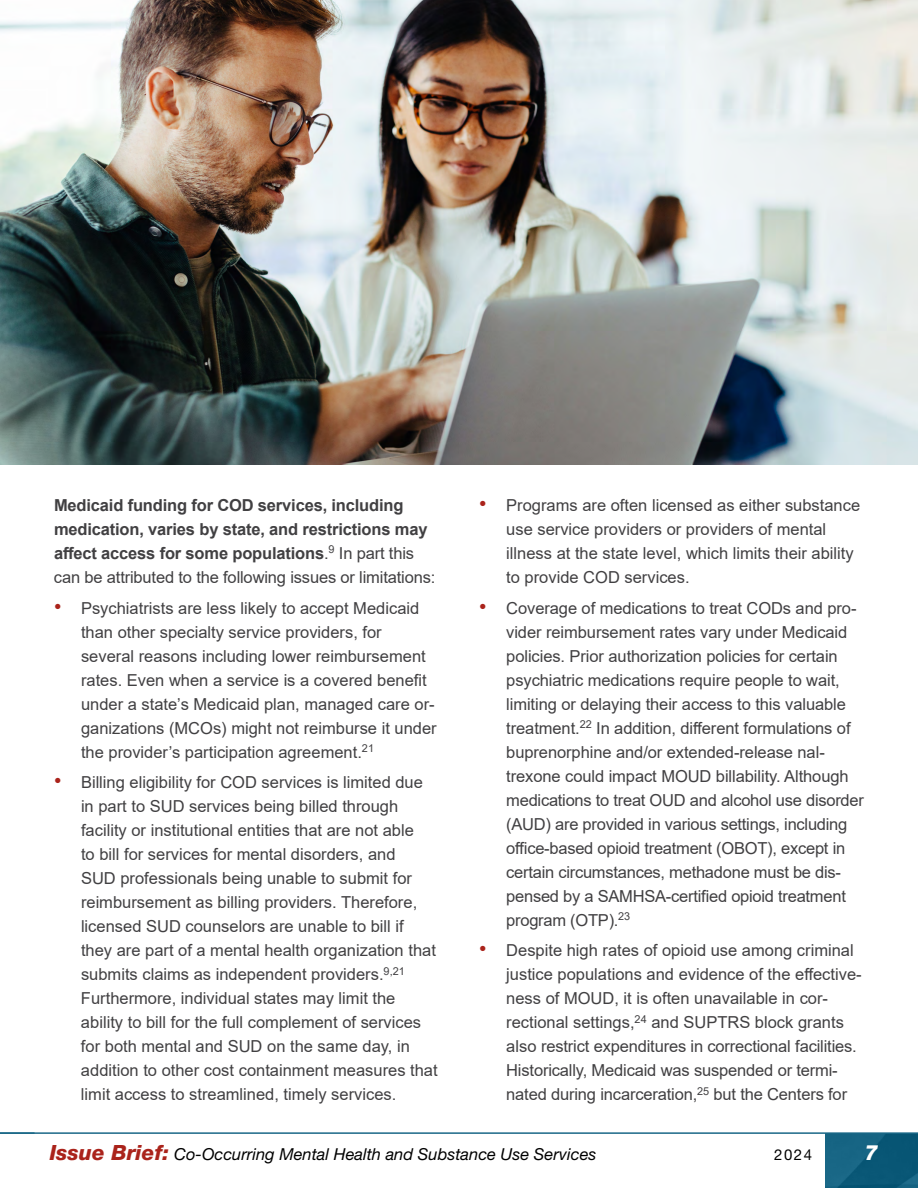
<style>
.page{position:relative;width:918px;height:1188px;background:#fff}
.page>*{position:absolute;margin:0;border:0;box-sizing:border-box;transform-origin:0 0}
.t1{font:italic 800 21px "Helvetica Neue LT Std";color:#fff}
.t2{font:16.5px/24px "Arial";color:#414042}
.t3{font:700 16.5px/24px "Arial";letter-spacing:-.01em;color:#414042}
.t4{font:italic 16.5px "Helvetica Neue LT Std";color:#000}
.t5{font:15px "Helvetica Neue LT Std";color:#000}
.s1{font-weight:400}
.s2{font-size:21px;color:#aa231b}
.s3{font-weight:800;font-size:21px;color:#aa231b}
</style>
<div class="page">
<img style="left:0;top:0;width:918px;height:465px">
<img style="left:825px;top:1134px;width:93px;height:54px">
<hr style="left:0;top:1132px;width:918px;height:2px;background:#1a6887">
<p class="t3" style="left:54px;top:493px;width:383px">Medicaid funding for COD services, including medication, varies by state, and restrictions may affect access for some populations<span class="s1">.</span><sup>9</sup> <span class="s1">In part this can be attributed to the following issues or limitations:</span></p>
<p class="t2" style="left:81px;top:596px;width:357px;text-indent:-27px"><span class="s2">•</span> Psychiatrists are less likely to accept Medicaid than other specialty service providers, for several reasons including lower reimbursement rates. Even when a service is a covered benefit under a state’s Medicaid plan, managed care or&shy;ganizations (MCOs) might not reimburse it under the provider’s participation agreement.<sup>21</sup></p>
<p class="t2" style="left:81px;top:770px;width:358px;text-indent:-27px"><span class="s2">•</span> Billing eligibility for COD services is limited due in part to SUD services being billed through facility or institutional entities that are not able<br>to bill for services for mental disorders, and<br>SUD professionals being unable to submit for reimbursement as billing providers. Therefore, licensed SUD counselors are unable to bill if they are part of a mental health organization that submits claims as independent providers.<sup>9,21<br></sup>Furthermore, individual states may limit the ability to bill for the full complement of services for both mental and SUD on the same day, in addition to other cost containment measures that limit access to streamlined, timely services.</p>
<p class="t2" style="left:506px;top:493px;width:355px;text-indent:-27px"><span class="s2">•</span> Programs are often licensed as either substance use service providers or providers of mental illness at the state level, which limits their ability to provide COD services.</p>
<p class="t2" style="left:506px;top:596px;width:359px;text-indent:-27px"><span class="s2">•</span> Coverage of medications to treat CODs and pro&shy;vider reimbursement rates vary under Medicaid policies. Prior authorization policies for certain psychiatric medications require people to wait, limiting or delaying their access to this valuable treatment.<sup>22</sup> In addition, different formulations of buprenorphine and/or extended-release nal&shy;trexone could impact MOUD billability. Although medications to treat OUD and alcohol use disorder (AUD) are provided in various settings, including office-based opioid treatment (OBOT), except in certain circumstances, methadone must be dis&shy;pensed by a SAMHSA-certified opioid treatment program (OTP).<sup>23</sup></p>
<p class="t2" style="left:506px;top:938px;width:357px;text-indent:-27px"><span class="s2">•</span> Despite high rates of opioid use among criminal justice populations and evidence of the effective&shy;ness of MOUD, it is often unavailable in cor&shy;rectional settings,<sup>24</sup> and SUPTRS block grants also restrict expenditures in correctional facilities.<br>Historically, Medicaid was suspended or termi&shy;nated during incarceration,<sup>25</sup> but the Centers for</p>
<p class="t4" style="left:50px;top:1145px;width:548px"><span class="s3">Issue Brief:</span> Co-Occurring Mental Health and Substance Use Services</p>
<p class="t5" style="left:774px;top:1146px;width:39px">2024</p>
<p class="t1" style="left:865px;top:1140px;width:15px">7</p>
</div>
